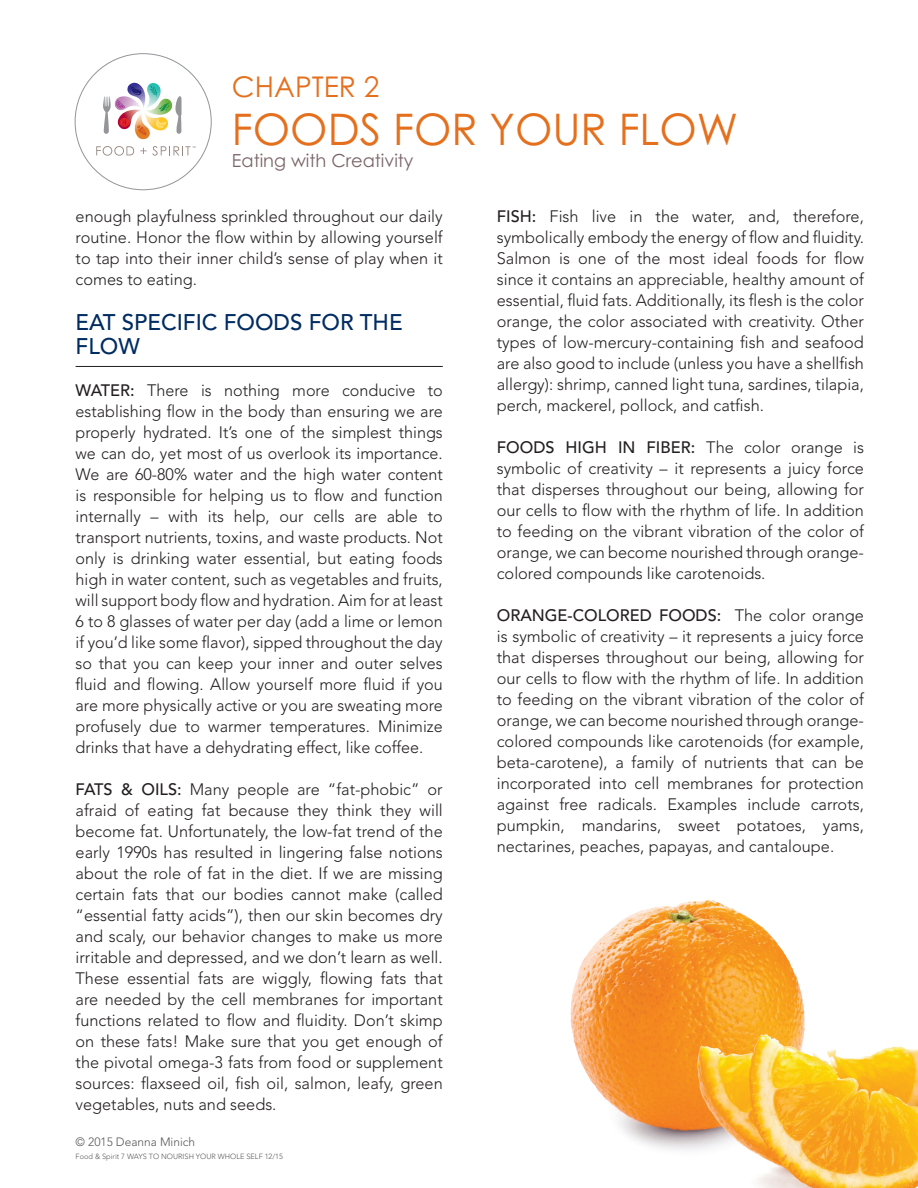
<style>
.page{position:relative;width:918px;height:1188px;background:#fff}
.page>*{position:absolute;margin:0;border:0;box-sizing:border-box;transform-origin:0 0}
.t1{font:43.5px "Century Gothic";color:#e4701e}
.t2{font:28.5px "Century Gothic";color:#e4701e}
.t3{font:500 22.5px/24px "Avenir";color:#002c62}
.t4{font:18px "Century Gothic";color:#7a6569}
.t5{font:300 16.5px/21px "Avenir";color:#231f20;text-align:justify}
.t6{font:300 12px "Avenir";color:#57585a}
.t7{font:300 7.5px "Avenir";color:#57585a}
.t8{font:5.4px "Myriad Pro";color:#968980}
.s1{font-weight:500}
</style>
<div class="page">
<hr style="left:76px;top:366px;width:367px;height:1px;background:#231f20">
<svg style="left:74px;top:53px;width:138px;height:138px"></svg>
<img style="left:570px;top:899px;width:235px;height:251px">
<img style="left:683px;top:1013px;width:235px;height:175px">
<p class="t8" style="left:192px;top:145px;width:5px">™</p>
<h2 class="t2" style="left:232px;top:70px;width:149px">CHAPTER 2</h2>
<h1 class="t1" style="left:232px;top:103px;width:508px">FOODS FOR YOUR FLOW</h1>
<p class="t4" style="left:232px;top:150px;width:183px">Eating with Creativity</p>
<p class="t5" style="left:76px;top:206px;width:369px">enough playfulness sprinkled throughout our daily routine. Honor the flow within by allowing yourself to tap into their inner child’s sense of play when it comes to eating.</p>
<h3 class="t3" style="left:76px;top:311px;width:329px">EAT SPECIFIC FOODS FOR THE<br>FLOW</h3>
<p class="t5" style="left:76px;top:380px;width:369px"><span class="s1">WATER:</span> There is nothing more conducive to establishing flow in the body than ensuring we are properly hydrated. It’s one of the simplest things we can do, yet most of us overlook its importance.<br>We are 60-80% water and the high water content is responsible for helping us to flow and function internally – with its help, our cells are able to transport nutrients, toxins, and waste products. Not only is drinking water essential, but eating foods high in water content, such as vegetables and fruits, will support body flow and hydration. Aim for at least 6 to 8 glasses of water per day (add a lime or lemon if you’d like some flavor), sipped throughout the day so that you can keep your inner and outer selves fluid and flowing. Allow yourself more fluid if you are more physically active or you are sweating more profusely due to warmer temperatures. Minimize drinks that have a dehydrating effect, like coffee.</p>
<p class="t5" style="left:76px;top:779px;width:369px"><span class="s1">FATS &amp; OILS:</span> Many people are “fat-phobic” or afraid of eating fat because they think they will become fat. Unfortunately, the low-fat trend of the early 1990s has resulted in lingering false notions about the role of fat in the diet. If we are missing certain fats that our bodies cannot make (called “essential fatty acids”), then our skin becomes dry and scaly, our behavior changes to make us more irritable and depressed, and we don’t learn as well.<br>These essential fats are wiggly, flowing fats that are needed by the cell membranes for important functions related to flow and fluidity. Don’t skimp on these fats! Make sure that you get enough of the pivotal omega-3 fats from food or supplement sources: flaxseed oil, fish oil, salmon, leafy, green vegetables, nuts and seeds.</p>
<p class="t6" style="left:76px;top:1135px;width:121px">© 2015 Deanna Minich</p>
<p class="t7" style="left:76px;top:1152px;width:209px">Food &amp; Spirit 7 WAYS TO NOURISH YOUR WHOLE SELF 12/15</p>
<p class="t5" style="left:497px;top:206px;width:369px"><span class="s1">FISH:</span> Fish live in the water, and, therefore, symbolically embody the energy of flow and fluidity.<br>Salmon is one of the most ideal foods for flow since it contains an appreciable, healthy amount of essential, fluid fats. Additionally, its flesh is the color orange, the color associated with creativity. Other types of low-mercury-containing fish and seafood are also good to include (unless you have a shellfish allergy): shrimp, canned light tuna, sardines, tilapia, perch, mackerel, pollock, and catfish.</p>
<p class="t5" style="left:497px;top:437px;width:369px"><span class="s1">FOODS HIGH IN FIBER:</span> The color orange is symbolic of creativity – it represents a juicy force that disperses throughout our being, allowing for our cells to flow with the rhythm of life. In addition to feeding on the vibrant vibration of the color of orange, we can become nourished through orange&shy;colored compounds like carotenoids.</p>
<p class="t5" style="left:497px;top:605px;width:369px"><span class="s1">ORANGE-COLORED FOODS:</span> The color orange is symbolic of creativity – it represents a juicy force that disperses throughout our being, allowing for our cells to flow with the rhythm of life. In addition to feeding on the vibrant vibration of the color of orange, we can become nourished through orange&shy;colored compounds like carotenoids (for example, beta-carotene), a family of nutrients that can be incorporated into cell membranes for protection against free radicals. Examples include carrots, pumpkin, mandarins, sweet potatoes, yams, nectarines, peaches, papayas, and cantaloupe.</p>
</div>
